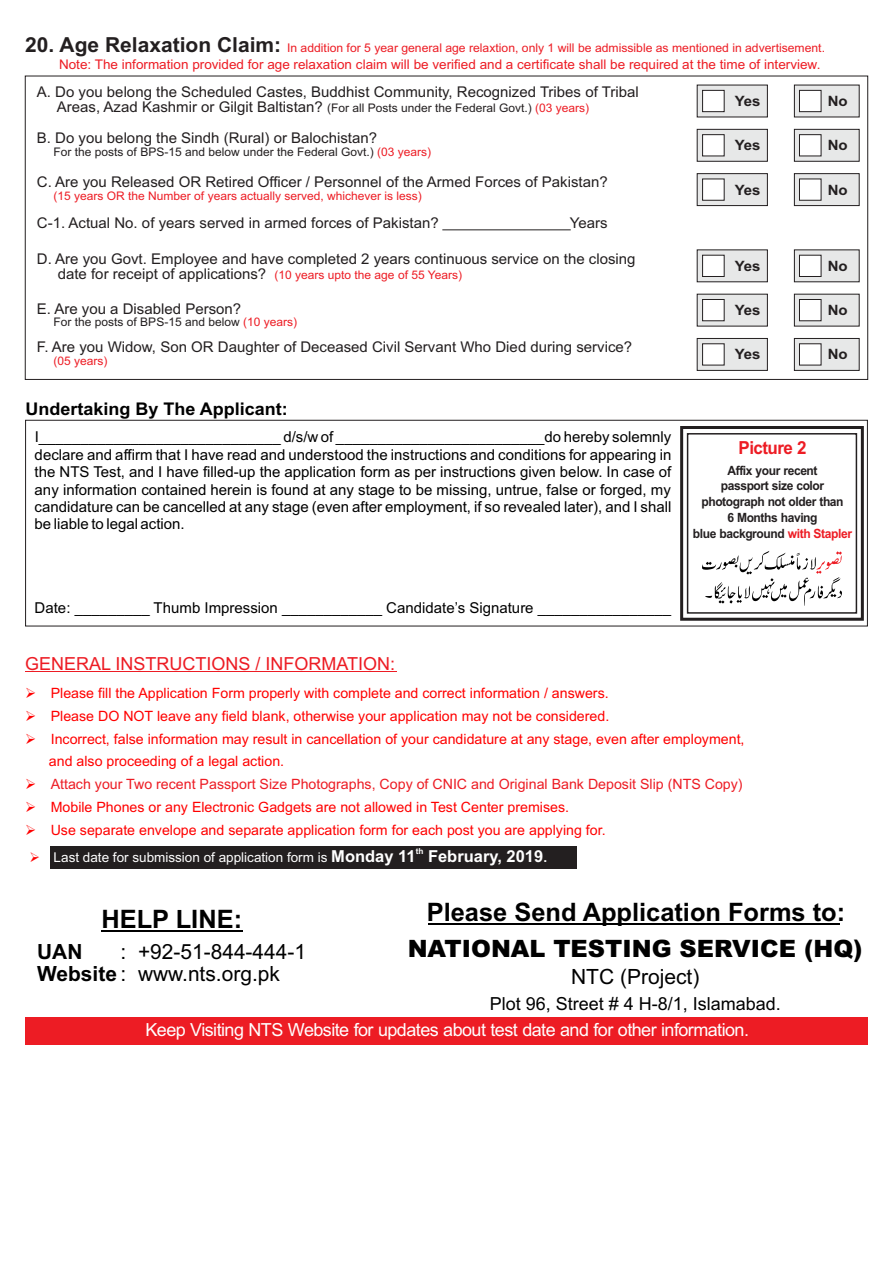
<style>
.page{position:relative;width:893px;height:1263px;background:#fff}
.page>*{position:absolute;margin:0;border:0;box-sizing:border-box;transform-origin:0 0}
.t1{font:700 25.35px "Arial";color:#000}
.t2{font:900 23.85px "Arial";color:#000}
.t3{font:21px/22.5px "Arial";color:#000}
.t4{font:18px "Arial";letter-spacing:-.03em;color:#fff}
.t5{font:18px "Arial";color:#ed1c24}
.t6{font:18px "Arial";color:#000}
.t7{font:700 18px "Arial";letter-spacing:-.035em;color:#ed1c24;scale:.94 1}
.t8{font:700 17.55px "Arial";color:#000}
.t9{font:15px/17.4px "Arial";color:#000;text-align:justify}
.t10{font:14.85px/15px "Arial";color:#231f20}
.t11{font:14.25px/22.6px "Arial";color:#f00}
.t12{font:14.25px "Arial";color:#ed1c24}
.t13{font:700 14.25px "Arial";color:#231f20;scale:1.05 1}
.t14{font:13.5px "Arial";color:#fff}
.t15{font:13.35px "Arial";color:#ed1c24}
.t16{font:700 12.75px/15.9px "Arial";letter-spacing:-.035em;color:#231f20;text-align:center;scale:.94 1}
.t17{font:12px "Arial";color:#ed1c24}
.t18{font:11.85px "Arial";color:#231f20}
.t19{font:11.85px "Arial";color:#ed1c24}
.t20{font:700 8.25px "Arial";color:#fff}
.s1{font-weight:700;font-size:20.7px;color:#231f20}
.s2{font-size:11.85px}
.s3{font-size:11.85px;color:#ed1c24}
.s4{color:#ed1c24}
.s5{font-weight:700;font-size:16.5px}
.s6{font-weight:700}
</style>
<div class="page">
<div style="left:25px;top:1018px;width:843px;height:27px;background:#ed1c24"></div>
<hr style="left:25px;top:671px;width:371px;height:1px;background:#ed1c24">
<div style="left:50px;top:846px;width:527px;height:23px;background:#231f20"></div>
<hr style="left:428px;top:923px;width:411px;height:2px;background:#000">
<hr style="left:102px;top:930px;width:141px;height:1px;background:#000">
<div style="left:25px;top:420px;width:843px;height:206px;border:1px solid #231f20"></div>
<svg style="left:680px;top:426px;width:184px;height:195px"></svg>
<svg style="left:696px;top:129px;width:72px;height:33px"></svg>
<svg style="left:696px;top:173px;width:72px;height:33px"></svg>
<svg style="left:696px;top:249px;width:72px;height:34px"></svg>
<svg style="left:696px;top:293px;width:72px;height:34px"></svg>
<svg style="left:696px;top:338px;width:72px;height:33px"></svg>
<svg style="left:794px;top:129px;width:66px;height:33px"></svg>
<svg style="left:794px;top:173px;width:66px;height:33px"></svg>
<svg style="left:794px;top:249px;width:66px;height:34px"></svg>
<svg style="left:794px;top:293px;width:66px;height:34px"></svg>
<svg style="left:794px;top:338px;width:66px;height:33px"></svg>
<svg style="left:794px;top:84px;width:66px;height:34px"></svg>
<svg style="left:696px;top:84px;width:72px;height:34px"></svg>
<hr style="left:442px;top:229px;width:129px;height:1px;background:#231f20">
<p class="t17" style="left:25px;top:44px;width:801px"><span class="s1">20. Age Relaxation Claim:</span> In addition for 5 year general age relaxtion, only 1 will be admissible as mentioned in advertisement.</p>
<p class="t15" style="left:59px;top:59px;width:763px">Note: The information provided for age relaxation claim will be verified and a certificate shall be required at the time of interview.</p>
<p class="t13" style="left:735px;top:96px;width:26px">Yes</p>
<p class="t13" style="left:828px;top:96px;width:21px">No</p>
<p class="t10" style="left:57px;top:86px;width:583px;text-indent:-20px">A. Do you belong the Scheduled Castes, Buddhist Community, Recognized Tribes of Tribal<br>Areas, Azad Kashmir or Gilgit Baltistan? <span class="s2">(For all Posts under the Federal Govt.)</span> <span class="s3">(03 years)</span></p>
<p class="t10" style="left:37px;top:132px;width:342px">B. Do you belong the Sindh (Rural) or Balochistan?</p>
<p class="t18" style="left:54px;top:147px;width:379px">For the posts of BPS-15 and below under the Federal Govt.) <span class="s4">(03 years)</span></p>
<p class="t10" style="left:37px;top:176px;width:572px">C. Are you Released OR Retired Officer / Personnel of the Armed Forces of Pakistan?</p>
<p class="t19" style="left:54px;top:191px;width:370px">(15 years OR the Number of years actually served, whichever is less)</p>
<p class="t10" style="left:37px;top:217px;width:403px">C-1. Actual No. of years served in armed forces of Pakistan?</p>
<p class="t10" style="left:570px;top:217px;width:39px">Years</p>
<p class="t10" style="left:58px;top:252px;width:579px;text-indent:-21px">D. Are you Govt. Employee and have completed 2 years continuous service on the closing date for receipt of applications? <span class="s3">(10 years upto the age of 55 Years)</span></p>
<p class="t10" style="left:37px;top:303px;width:206px">E. Are you a Disabled Person?</p>
<p class="t18" style="left:54px;top:318px;width:245px">For the posts of BPS-15 and below <span class="s4">(10 years)</span></p>
<p class="t10" style="left:37px;top:341px;width:597px">F. Are you Widow, Son OR Daughter of Deceased Civil Servant Who Died during service?</p>
<p class="t19" style="left:54px;top:356px;width:56px">(05 years)</p>
<p class="t8" style="left:26px;top:402px;width:264px">Undertaking By The Applicant:</p>
<p class="t9" style="left:35px;top:430px;width:638px">I_____________________________ d/s/w of _________________________do hereby solemnly declare and affirm that I have read and understood the instructions and conditions for appearing in the NTS Test, and I have filled-up the application form as per instructions given below. In case of any information contained herein is found at any stage to be missing, untrue, false or forged, my candidature can be cancelled at any stage (even after employment, if so revealed later), and I shall be liable to legal action.</p>
<p class="t13" style="left:735px;top:140px;width:26px">Yes</p>
<p class="t13" style="left:828px;top:140px;width:21px">No</p>
<p class="t13" style="left:735px;top:184px;width:26px">Yes</p>
<p class="t13" style="left:828px;top:184px;width:21px">No</p>
<p class="t13" style="left:735px;top:260px;width:26px">Yes</p>
<p class="t13" style="left:828px;top:260px;width:21px">No</p>
<p class="t13" style="left:735px;top:305px;width:26px">Yes</p>
<p class="t13" style="left:828px;top:305px;width:21px">No</p>
<p class="t13" style="left:735px;top:349px;width:26px">Yes</p>
<p class="t13" style="left:828px;top:349px;width:21px">No</p>
<p class="t7" style="left:739px;top:441px;width:74px">Picture 2</p>
<p class="t16" style="left:701px;top:463px;width:153px">Affix your recent<br>passport size color photograph not older than<br>6 Months having</p>
<p class="t16" style="left:693px;top:527px;width:171px">blue background <span class="s4">with Stapler</span></p>
<p class="t9" style="left:35px;top:601px;width:638px">Date: _________ Thumb Impression ____________ Candidate’s Signature ________________</p>
<p class="t5" style="left:25px;top:657px;width:372px">GENERAL INSTRUCTIONS / INFORMATION:</p>
<p class="t11" style="left:25px;top:683px;width:585px">➢ Please fill the Application Form properly with complete and correct information / answers.</p>
<p class="t11" style="left:25px;top:706px;width:586px">➢ Please DO NOT leave any field blank, otherwise your application may not be considered.</p>
<p class="t11" style="left:49px;top:729px;width:697px;text-indent:-24px">➢ Incorrect, false information may result in cancellation of your candidature at any stage, even after employment, and also proceeding of a legal action.</p>
<p class="t11" style="left:25px;top:797px;width:545px">➢ Mobile Phones or any Electronic Gadgets are not allowed in Test Center premises.</p>
<p class="t11" style="left:25px;top:819px;width:582px">➢ Use separate envelope and separate application form for each post you are applying for.</p>
<p class="t12" style="left:51px;top:779px;width:693px">Attach your Two recent Passport Size Photographs, Copy of CNIC and Original Bank Deposit Slip (NTS Copy)</p>
<p class="t20" style="left:416px;top:848px;width:9px">th</p>
<p class="t14" style="left:54px;top:852px;width:495px">Last date for submission of application form is <span class="s5">Monday 11 February, 2019</span><span class="s6">.</span></p>
<h1 class="t1" style="left:101px;top:909px;width:142px">HELP LINE:</h1>
<h1 class="t1" style="left:427px;top:903px;width:420px">Please Send Application Forms to:</h1>
<h2 class="t2" style="left:408px;top:940px;width:456px">NATIONAL TESTING SERVICE (HQ)</h2>
<h3 class="t3" style="left:571px;top:967px;width:130px">NTC (Project)</h3>
<p class="t6" style="left:490px;top:997px;width:293px">Plot 96, Street # 4 H-8/1, Islamabad.</p>
<h3 class="t3" style="left:121px;top:942px;width:187px">: +92-51-844-444-1</h3>
<h3 class="t3" style="left:37px;top:942px;width:244px"><span class="s6">UAN<br>Website</span> : www.nts.org.pk</h3>
<p class="t4" style="left:145px;top:1023px;width:605px">Keep Visiting NTS Website for updates about test date and for other information.</p>
</div>
